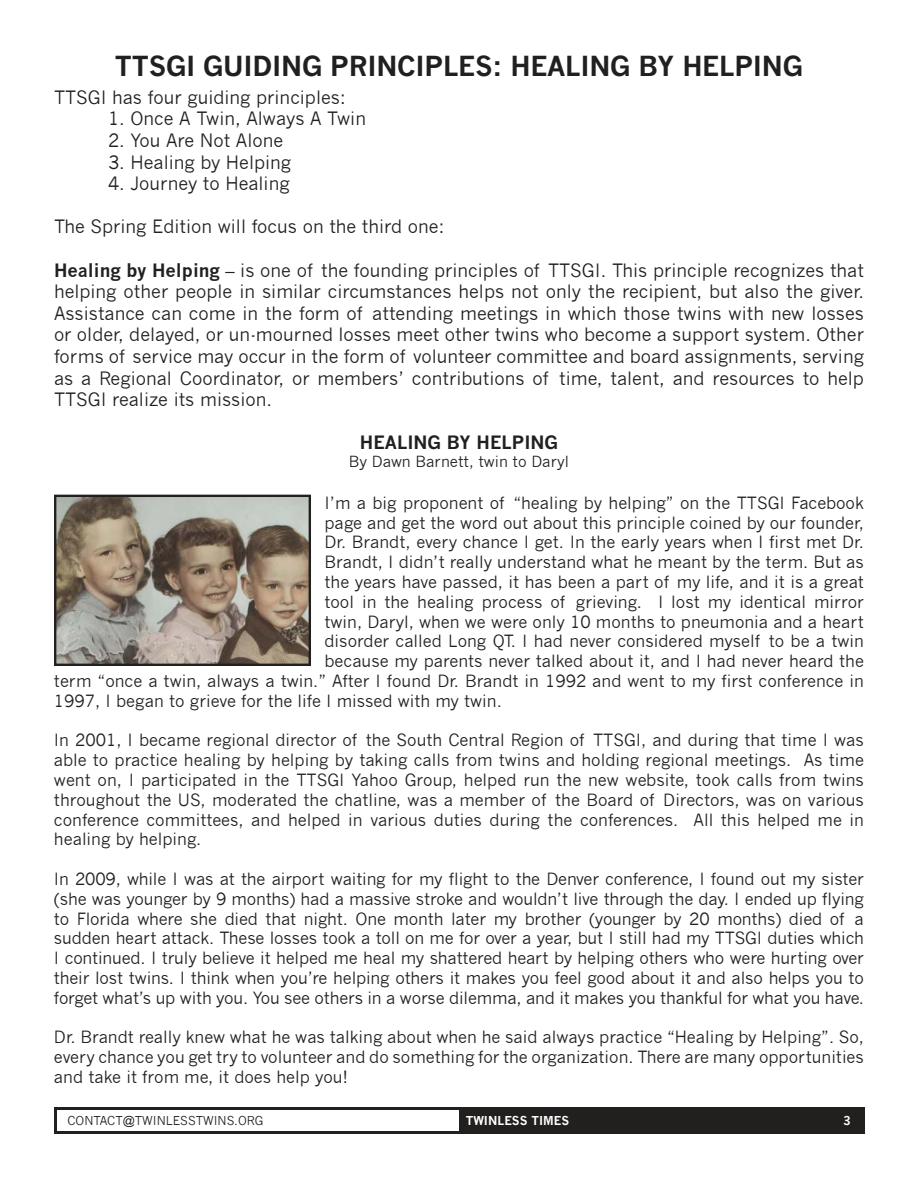
<style>
.page{position:relative;width:918px;height:1188px;background:#fff}
.page>*{position:absolute;margin:0;border:0;box-sizing:border-box;transform-origin:0 0}
.t1{font:700 27px "News Gothic";letter-spacing:-.01em;color:#221f1f}
.t2{font:18px/21.6px "News Gothic";color:#221f1f;text-align:justify}
.t3{font:700 18px "News Gothic";color:#221f1f}
.t4{font:16.5px/19.8px "News Gothic";color:#221f1f;text-align:justify}
.t5{font:15px "News Gothic";color:#221f1f}
.t6{font:12px "News Gothic";color:#221f1f}
.t7{font:700 12px "News Gothic";color:#fff}
.s1{font-weight:700}
</style>
<div class="page">
<div style="left:459px;top:1107px;width:405px;height:27px;background:#221f1f"></div>
<div style="left:54px;top:1107px;width:408px;height:27px;border:3px solid #221f1f"></div>
<img style="left:57px;top:498px;width:251px;height:165px">
<div style="left:54px;top:495px;width:257px;height:171px;border:2px solid #221f1f"></div>
<h1 class="t1" style="left:115px;top:55px;width:690px">TTSGI GUIDING PRINCIPLES: HEALING BY HELPING</h1>
<p class="t2" style="left:54px;top:88px;width:293px">TTSGI has four guiding principles:</p>
<p class="t2" style="left:108px;top:109px;width:260px">1. Once A Twin, Always A Twin</p>
<p class="t2" style="left:108px;top:131px;width:177px">2. You Are Not Alone</p>
<p class="t2" style="left:108px;top:153px;width:185px">3. Healing by Helping</p>
<p class="t2" style="left:108px;top:174px;width:183px">4. Journey to Healing</p>
<p class="t2" style="left:54px;top:217px;width:392px">The Spring Edition will focus on the third one:</p>
<p class="t2" style="left:54px;top:261px;width:812px"><span class="s1">Healing by Helping</span> – is one of the founding principles of TTSGI. This principle recognizes that helping other people in similar circumstances helps not only the recipient, but also the giver.<br>Assistance can come in the form of attending meetings in which those twins with new losses or older, delayed, or un-mourned losses meet other twins who become a support system. Other forms of service may occur in the form of volunteer committee and board assignments, serving as a Regional Coordinator, or members’ contributions of time, talent, and resources to help TTSGI realize its mission.</p>
<p class="t3" style="left:360px;top:435px;width:200px">HEALING BY HELPING</p>
<p class="t5" style="left:349px;top:456px;width:222px">By Dawn Barnett, twin to Daryl</p>
<p class="t4" style="left:325px;top:494px;width:541px">I’m a big proponent of “healing by helping” on the TTSGI Facebook</p>
<p class="t4" style="left:325px;top:514px;width:541px">page and get the word out about this principle coined by our founder,</p>
<p class="t4" style="left:325px;top:534px;width:541px">Dr. Brandt, every chance I get. In the early years when I first met Dr.</p>
<p class="t4" style="left:325px;top:554px;width:541px">Brandt, I didn’t really understand what he meant by the term. But as</p>
<p class="t4" style="left:325px;top:573px;width:541px">the years have passed, it has been a part of my life, and it is a great</p>
<p class="t4" style="left:325px;top:593px;width:541px">tool in the healing process of grieving. I lost my identical mirror</p>
<p class="t4" style="left:325px;top:613px;width:541px">twin, Daryl, when we were only 10 months to pneumonia and a heart</p>
<p class="t4" style="left:325px;top:633px;width:541px">disorder called Long QT. I had never considered myself to be a twin</p>
<p class="t4" style="left:325px;top:653px;width:541px">because my parents never talked about it, and I had never heard the</p>
<p class="t4" style="left:54px;top:672px;width:811px">term “once a twin, always a twin.” After I found Dr. Brandt in 1992 and went to my first conference in</p>
<p class="t4" style="left:54px;top:692px;width:449px">1997, I began to grieve for the life I missed with my twin.</p>
<p class="t4" style="left:54px;top:732px;width:812px">In 2001, I became regional director of the South Central Region of TTSGI, and during that time I was able to practice healing by helping by taking calls from twins and holding regional meetings. As time went on, I participated in the TTSGI Yahoo Group, helped run the new website, took calls from twins throughout the US, moderated the chatline, was a member of the Board of Directors, was on various conference committees, and helped in various duties during the conferences. All this helped me in healing by helping.</p>
<p class="t4" style="left:54px;top:870px;width:812px">In 2009, while I was at the airport waiting for my flight to the Denver conference, I found out my sister (she was younger by 9 months) had a massive stroke and wouldn’t live through the day. I ended up flying to Florida where she died that night. One month later my brother (younger by 20 months) died of a sudden heart attack. These losses took a toll on me for over a year, but I still had my TTSGI duties which I continued. I truly believe it helped me heal my shattered heart by helping others who were hurting over their lost twins. I think when you’re helping others it makes you feel good about it and also helps you to forget what’s up with you. You see others in a worse dilemma, and it makes you thankful for what you have.</p>
<p class="t4" style="left:54px;top:1029px;width:812px">Dr. Brandt really knew what he was talking about when he said always practice “Healing by Helping”. So, every chance you get try to volunteer and do something for the organization. There are many opportunities and take it from me, it does help you!</p>
<p class="t6" style="left:67px;top:1116px;width:197px">CONTACT@TWINLESSTWINS.ORG</p>
<p class="t7" style="left:466px;top:1114px;width:105px">TWINLESS TIMES</p>
<p class="t7" style="left:843px;top:1115px;width:9px">3</p>
</div>
